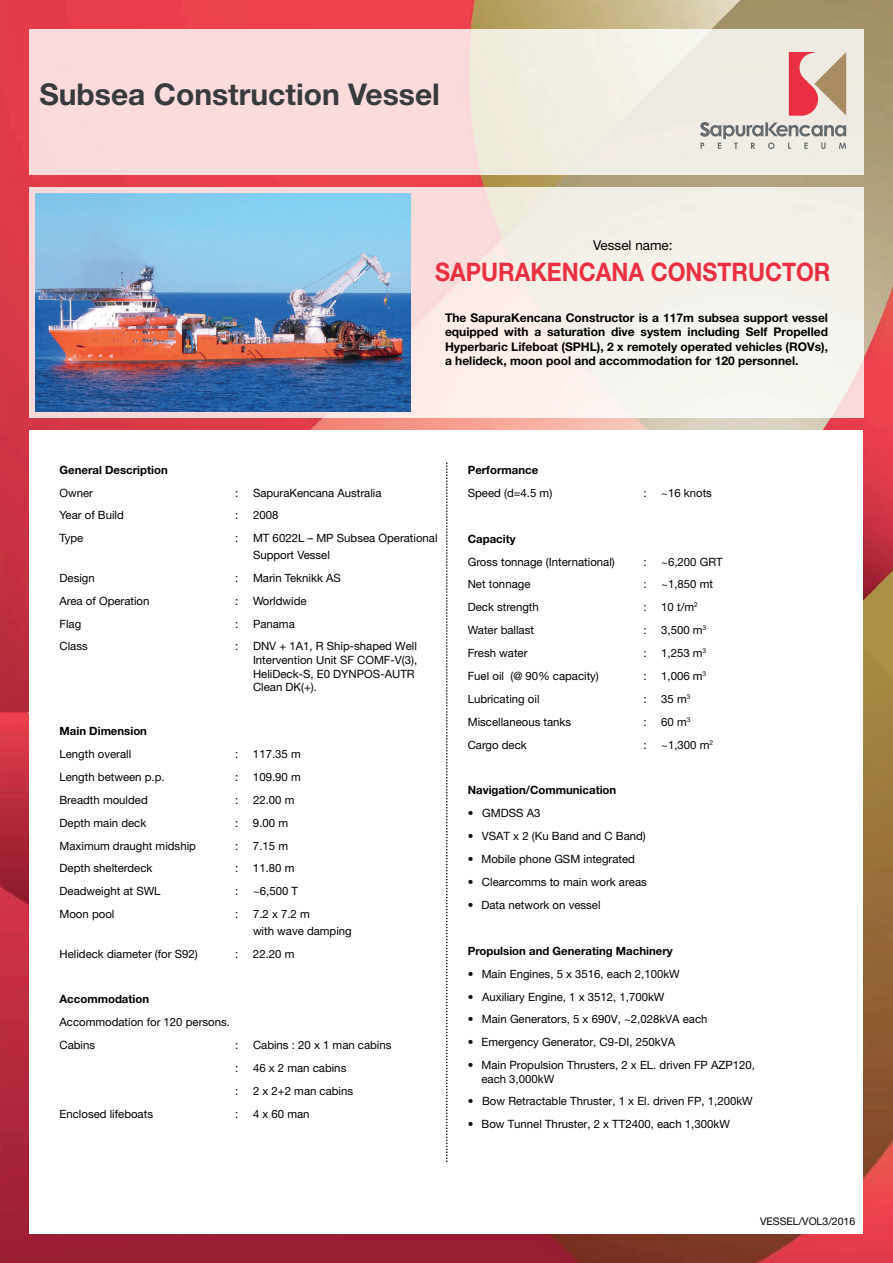
<style>
.page{position:relative;width:893px;height:1263px;background:#fff}
.page>*{position:absolute;margin:0;border:0;box-sizing:border-box;transform-origin:0 0}
.t1{font:700 30px "Helvetica Neue";color:#373b3e}
.t2{font:700 25.5px "Helvetica Neue";color:#ea2f42;scale:.9 1}
.t3{font:13.5px "Helvetica Neue";color:#000001}
.t4{font:700 12px/14.4px "Helvetica Neue";color:#000001;text-align:justify}
.t5{font:11.4px/13.6px "Helvetica Neue";color:#000001}
.t6{font:700 11.4px/23px "Helvetica Neue";color:#000001}
.t7{font:10.5px "Helvetica Neue";color:#000001}
.s1{font-weight:400}
.s2{font-weight:700}
</style>
<div class="page">
<img style="left:0;top:0;width:893px;height:1263px">
<img style="left:30px;top:30px;width:833px;height:145px">
<img style="left:30px;top:188px;width:833px;height:229px">
<div style="left:30px;top:430px;width:833px;height:803px;background:#fff"></div>
<svg style="left:789px;top:52px;width:57px;height:64px;background:#d98f87"></svg>
<svg style="left:700px;top:122px;width:146px;height:27px;background:#c8c8c3"></svg>
<svg style="left:446px;top:462px;width:2px;height:700px"></svg>
<img style="left:35px;top:193px;width:375px;height:218px">
<p class="t1" style="left:39px;top:84px;width:402px">Subsea Construction Vessel</p>
<p class="t3" style="left:593px;top:240px;width:81px">Vessel name:</p>
<p class="t2" style="left:435px;top:262px;width:441px">SAPURAKENCANA CONSTRUCTOR</p>
<p class="t4" style="left:445px;top:312px;width:385px">The SapuraKencana Constructor is a 117m subsea support vessel equipped with a saturation dive system including Self Propelled Hyperbaric Lifeboat (SPHL), 2 x remotely operated vehicles (ROVs), a helideck, moon pool and accommodation for 120 personnel.</p>
<p class="t6" style="left:60px;top:459px;width:110px">General Description<br><span class="s1">Owner</span></p>
<p class="t5" style="left:235px;top:487px;width:5px">:</p>
<p class="t5" style="left:253px;top:487px;width:130px">SapuraKencana Australia</p>
<p class="t5" style="left:60px;top:510px;width:66px">Year of Build</p>
<p class="t5" style="left:235px;top:510px;width:5px">:</p>
<p class="t5" style="left:253px;top:510px;width:27px">2008</p>
<p class="t5" style="left:60px;top:533px;width:25px">Type</p>
<p class="t5" style="left:235px;top:533px;width:5px">:</p>
<p class="t5" style="left:253px;top:531px;width:186px;line-height:16.5px">MT 6022L – MP Subsea Operational<br>Support Vessel</p>
<p class="t5" style="left:60px;top:572px;width:37px">Design</p>
<p class="t5" style="left:235px;top:572px;width:5px">:</p>
<p class="t5" style="left:253px;top:572px;width:89px">Marin Teknikk AS</p>
<p class="t5" style="left:60px;top:595px;width:91px">Area of Operation</p>
<p class="t5" style="left:235px;top:595px;width:5px">:</p>
<p class="t5" style="left:253px;top:595px;width:55px">Worldwide</p>
<p class="t5" style="left:60px;top:618px;width:23px">Flag</p>
<p class="t5" style="left:235px;top:618px;width:5px">:</p>
<p class="t5" style="left:253px;top:618px;width:43px">Panama</p>
<p class="t5" style="left:60px;top:641px;width:30px">Class</p>
<p class="t5" style="left:235px;top:641px;width:5px">:</p>
<p class="t5" style="left:253px;top:641px;width:166px">DNV + 1A1, R Ship-shaped Well<br>Intervention Unit SF COMF-V(3),<br>HeliDeck-S, E0 DYNPOS-AUTR<br>Clean DK(+).</p>
<p class="t6" style="left:60px;top:721px;width:89px">Main Dimension<br><span class="s1">Length overall</span></p>
<p class="t5" style="left:235px;top:748px;width:5px">:</p>
<p class="t5" style="left:253px;top:748px;width:49px">117.35 m</p>
<p class="t5" style="left:60px;top:771px;width:107px">Length between p.p.</p>
<p class="t5" style="left:235px;top:771px;width:5px">:</p>
<p class="t5" style="left:253px;top:771px;width:49px">109.90 m</p>
<p class="t5" style="left:60px;top:794px;width:90px">Breadth moulded</p>
<p class="t5" style="left:235px;top:794px;width:5px">:</p>
<p class="t5" style="left:253px;top:794px;width:43px">22.00 m</p>
<p class="t5" style="left:60px;top:817px;width:88px">Depth main deck</p>
<p class="t5" style="left:235px;top:817px;width:5px">:</p>
<p class="t5" style="left:253px;top:817px;width:37px">9.00 m</p>
<p class="t5" style="left:60px;top:840px;width:138px">Maximum draught midship</p>
<p class="t5" style="left:235px;top:840px;width:5px">:</p>
<p class="t5" style="left:253px;top:840px;width:37px">7.15 m</p>
<p class="t5" style="left:60px;top:863px;width:94px">Depth shelterdeck</p>
<p class="t5" style="left:235px;top:863px;width:5px">:</p>
<p class="t5" style="left:253px;top:863px;width:43px">11.80 m</p>
<p class="t5" style="left:60px;top:886px;width:103px">Deadweight at SWL</p>
<p class="t5" style="left:235px;top:886px;width:5px">:</p>
<p class="t5" style="left:253px;top:886px;width:47px">~6,500 T</p>
<p class="t5" style="left:60px;top:908px;width:56px">Moon pool</p>
<p class="t5" style="left:235px;top:908px;width:5px">:</p>
<p class="t5" style="left:253px;top:907px;width:100px;line-height:16.5px">7.2 x 7.2 m<br>with wave damping</p>
<p class="t5" style="left:60px;top:948px;width:140px">Helideck diameter (for S92)</p>
<p class="t5" style="left:235px;top:948px;width:5px">:</p>
<p class="t5" style="left:253px;top:948px;width:43px">22.20 m</p>
<p class="t5" style="left:60px;top:989px;width:172px;line-height:23px"><span class="s2">Accommodation<br></span>Accommodation for 120 persons.<br>Cabins</p>
<p class="t5" style="left:235px;top:1039px;width:5px">:</p>
<p class="t5" style="left:253px;top:1039px;width:140px">Cabins : 20 x 1 man cabins</p>
<p class="t5" style="left:235px;top:1062px;width:5px">:</p>
<p class="t5" style="left:253px;top:1062px;width:95px">46 x 2 man cabins</p>
<p class="t5" style="left:235px;top:1085px;width:5px">:</p>
<p class="t5" style="left:253px;top:1085px;width:102px">2 x 2+2 man cabins</p>
<p class="t5" style="left:60px;top:1108px;width:95px">Enclosed lifeboats</p>
<p class="t5" style="left:235px;top:1108px;width:5px">:</p>
<p class="t5" style="left:253px;top:1108px;width:58px">4 x 60 man</p>
<p class="t5" style="left:468px;top:460px;width:86px;line-height:23px"><span class="s2">Performance<br></span>Speed (d=4.5 m)</p>
<p class="t5" style="left:468px;top:528px;width:149px;line-height:23px"><span class="s2">Capacity<br></span>Gross tonnage (International)</p>
<p class="t5" style="left:643px;top:487px;width:5px">:</p>
<p class="t5" style="left:661px;top:487px;width:52px">~16 knots</p>
<p class="t5" style="left:643px;top:556px;width:5px">:</p>
<p class="t5" style="left:661px;top:556px;width:63px">~6,200 GRT</p>
<p class="t5" style="left:468px;top:579px;width:64px">Net tonnage</p>
<p class="t5" style="left:643px;top:579px;width:5px">:</p>
<p class="t5" style="left:661px;top:579px;width:53px">~1,850 mt</p>
<p class="t5" style="left:468px;top:601px;width:73px">Deck strength</p>
<p class="t5" style="left:643px;top:601px;width:5px">:</p>
<p class="t5" style="left:661px;top:601px;width:38px">10 t/m<sup>2</sup></p>
<p class="t5" style="left:468px;top:624px;width:68px">Water ballast</p>
<p class="t5" style="left:643px;top:624px;width:5px">:</p>
<p class="t5" style="left:661px;top:624px;width:47px">3,500 m<sup>3</sup></p>
<p class="t5" style="left:468px;top:647px;width:61px">Fresh water</p>
<p class="t5" style="left:643px;top:647px;width:5px">:</p>
<p class="t5" style="left:661px;top:647px;width:47px">1,253 m<sup>3</sup></p>
<p class="t5" style="left:468px;top:670px;width:133px">Fuel oil (@ 90% capacity)</p>
<p class="t5" style="left:643px;top:670px;width:5px">:</p>
<p class="t5" style="left:661px;top:670px;width:47px">1,006 m<sup>3</sup></p>
<p class="t5" style="left:468px;top:693px;width:73px">Lubricating oil</p>
<p class="t5" style="left:643px;top:693px;width:5px">:</p>
<p class="t5" style="left:661px;top:693px;width:31px">35 m<sup>3</sup></p>
<p class="t5" style="left:468px;top:716px;width:105px">Miscellaneous tanks</p>
<p class="t5" style="left:643px;top:716px;width:5px">:</p>
<p class="t5" style="left:661px;top:716px;width:31px">60 m<sup>3</sup></p>
<p class="t5" style="left:468px;top:739px;width:61px">Cargo deck</p>
<p class="t5" style="left:643px;top:739px;width:5px">:</p>
<p class="t5" style="left:661px;top:739px;width:53px">~1,300 m<sup>2</sup></p>
<p class="t6" style="left:468px;top:780px;width:150px">Navigation/Communication</p>
<p class="t5" style="left:468px;top:807px;width:74px">• GMDSS A3</p>
<p class="t5" style="left:468px;top:830px;width:180px">• VSAT x 2 (Ku Band and C Band)</p>
<p class="t5" style="left:468px;top:853px;width:169px">• Mobile phone GSM integrated</p>
<p class="t5" style="left:468px;top:876px;width:181px">• Clearcomms to main work areas</p>
<p class="t5" style="left:468px;top:899px;width:134px">• Data network on vessel</p>
<p class="t6" style="left:468px;top:940px;width:206px">Propulsion and Generating Machinery</p>
<p class="t5" style="left:468px;top:968px;width:214px">• Main Engines, 5 x 3516, each 2,100kW</p>
<p class="t5" style="left:468px;top:991px;width:198px">• Auxiliary Engine, 1 x 3512, 1,700kW</p>
<p class="t5" style="left:468px;top:1014px;width:241px">• Main Generators, 5 x 690V, ~2,028kVA each</p>
<p class="t5" style="left:468px;top:1037px;width:209px">• Emergency Generator, C9-DI, 250kVA</p>
<p class="t5" style="left:481px;top:1059px;width:275px;text-indent:-14px">• Main Propulsion Thrusters, 2 x EL. driven FP AZP120, each 3,000kW</p>
<p class="t5" style="left:468px;top:1095px;width:287px">• Bow Retractable Thruster, 1 x El. driven FP, 1,200kW</p>
<p class="t5" style="left:468px;top:1118px;width:264px">• Bow Tunnel Thruster, 2 x TT2400, each 1,300kW</p>
<p class="t7" style="left:760px;top:1218px;width:97px">VESSEL/VOL3/2016</p>
</div>
